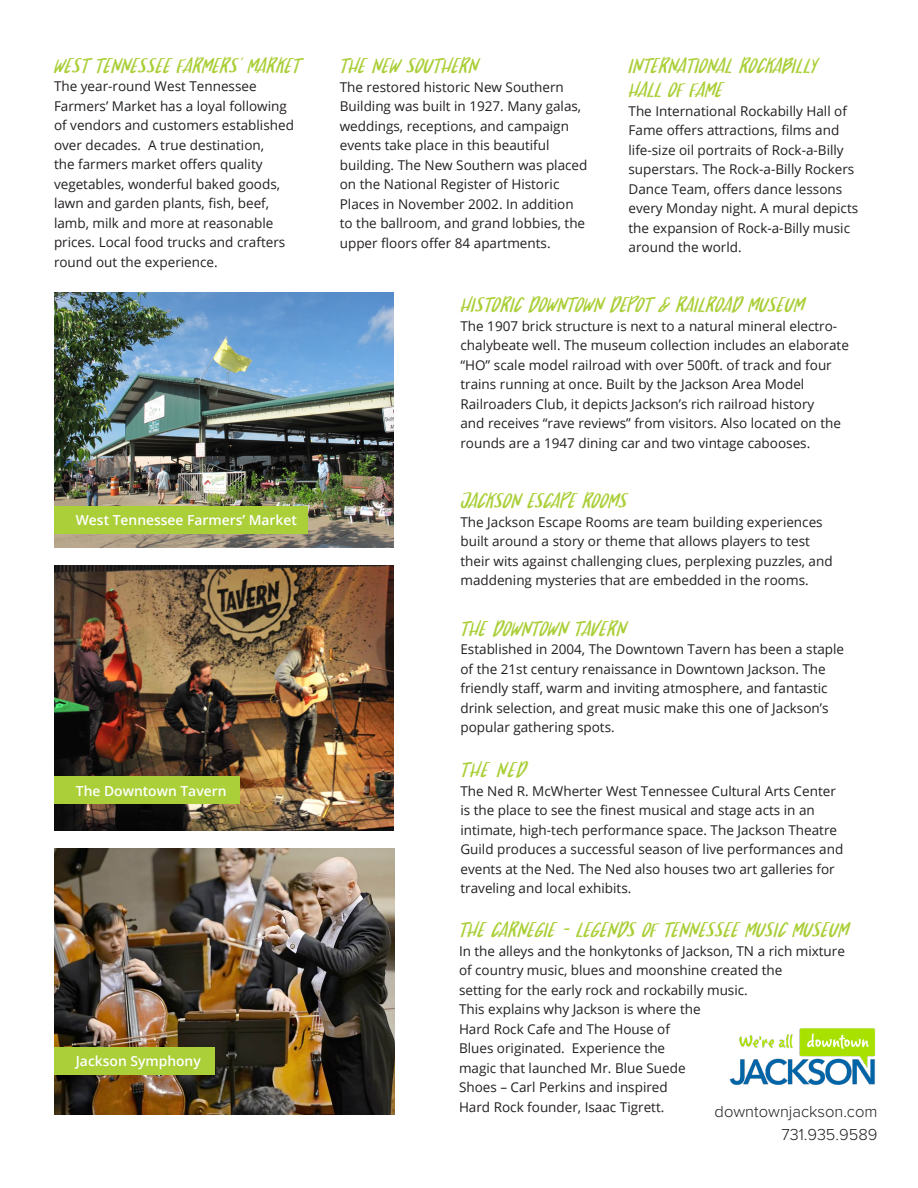
<style>
.page{position:relative;width:918px;height:1188px;background:#fff}
.page>*{position:absolute;margin:0;border:0;box-sizing:border-box;transform-origin:0 0}
.t1{font:25.5px "Aerostat";color:#aacf38}
.t2{font:300 16.5px "Proxima Nova";color:#231f20}
.t3{font:600 13.8px "Open Sans";color:#fff}
.t4{font:13.5px/19.5px "Open Sans";color:#231f20}
</style>
<div class="page">
<img style="left:54px;top:565px;width:340px;height:265px">
<img style="left:54px;top:848px;width:341px;height:266px">
<img style="left:54px;top:292px;width:340px;height:255px">
<div style="left:54px;top:506px;width:254px;height:28px;background:#aacf38"></div>
<div style="left:54px;top:776px;width:186px;height:28px;background:#aacf38"></div>
<div style="left:54px;top:1047px;width:161px;height:28px;background:#aacf38"></div>
<img style="left:729px;top:1028px;width:147px;height:57px">
<p class="t1" style="left:54px;top:54px;width:248px">WEST TENNESSEE FARMERS’ MARKET</p>
<p class="t4" style="left:54px;top:76px;width:241px">The year-round West Tennessee Farmers’ Market has a loyal following of vendors and customers established over decades. A true destination,<br>the farmers market offers quality vegetables, wonderful baked goods, lawn and garden plants, fish, beef, lamb, milk and more at reasonable prices. Local food trucks and crafters round out the experience.</p>
<p class="t3" style="left:76px;top:511px;width:223px">West Tennessee Farmers’ Market</p>
<p class="t3" style="left:76px;top:781px;width:152px">The Downtown Tavern</p>
<p class="t3" style="left:76px;top:1052px;width:126px">Jackson Symphony</p>
<p class="t1" style="left:340px;top:55px;width:140px">THE NEW SOUTHERN</p>
<p class="t4" style="left:340px;top:77px;width:249px">The restored historic New Southern Building was built in 1927. Many galas, weddings, receptions, and campaign events take place in this beautiful building. The New Southern was placed on the National Register of Historic Places in November 2002. In addition to the ballroom, and grand lobbies, the upper floors offer 84 apartments.</p>
<p class="t1" style="left:629px;top:55px;width:190px">INTERNATIONAL ROCKABILLY</p>
<p class="t1" style="left:629px;top:79px;width:96px">HALL OF FAME</p>
<p class="t4" style="left:629px;top:101px;width:231px">The International Rockabilly Hall of Fame offers attractions, films and life-size oil portraits of Rock-a-Billy superstars. The Rock-a-Billy Rockers Dance Team, offers dance lessons every Monday night. A mural depicts the expansion of Rock-a-Billy music around the world.</p>
<p class="t1" style="left:460px;top:293px;width:345px">HISTORIC DOWNTOWN DEPOT &amp; RAILROAD MUSEUM</p>
<p class="t4" style="left:460px;top:316px;width:390px">The 1907 brick structure is next to a natural mineral electro&shy;chalybeate well. The museum collection includes an elaborate “HO” scale model railroad with over 500ft. of track and four trains running at once. Built by the Jackson Area Model Railroaders Club, it depicts Jackson’s rich railroad history<br>and receives “rave reviews” from visitors. Also located on the rounds are a 1947 dining car and two vintage cabooses.</p>
<p class="t1" style="left:460px;top:490px;width:168px">JACKSON ESCAPE ROOMS</p>
<p class="t4" style="left:460px;top:512px;width:374px">The Jackson Escape Rooms are team building experiences built around a story or theme that allows players to test their wits against challenging clues, perplexing puzzles, and maddening mysteries that are embedded in the rooms.</p>
<p class="t1" style="left:460px;top:617px;width:167px">THE DOWNTOWN TAVERN</p>
<p class="t4" style="left:460px;top:639px;width:385px">Established in 2004, The Downtown Tavern has been a staple of the 21st century renaissance in Downtown Jackson. The friendly staff, warm and inviting atmosphere, and fantastic drink selection, and great music make this one of Jackson’s popular gathering spots.</p>
<p class="t1" style="left:460px;top:758px;width:67px">THE NED</p>
<p class="t4" style="left:460px;top:781px;width:384px">The Ned R. McWherter West Tennessee Cultural Arts Center is the place to see the finest musical and stage acts in an intimate, high-tech performance space. The Jackson Theatre Guild produces a successful season of live performances and events at the Ned. The Ned also houses two art galleries for traveling and local exhibits.</p>
<p class="t1" style="left:459px;top:918px;width:391px">THE CARNEGIE – LEGENDS OF TENNESSEE MUSIC MUSEUM</p>
<p class="t4" style="left:459px;top:941px;width:388px">In the alleys and the honkytonks of Jackson, TN a rich mixture of country music, blues and moonshine created the<br>setting for the early rock and rockabilly music.<br>This explains why Jackson is where the<br>Hard Rock Cafe and The House of<br>Blues originated. Experience the<br>magic that launched Mr. Blue Suede<br>Shoes – Carl Perkins and inspired<br>Hard Rock founder, Isaac Tigrett.</p>
<p class="t2" style="left:715px;top:1102px;width:164px">downtownjackson.com</p>
<p class="t2" style="left:781px;top:1125px;width:98px">731.935.9589</p>
</div>
